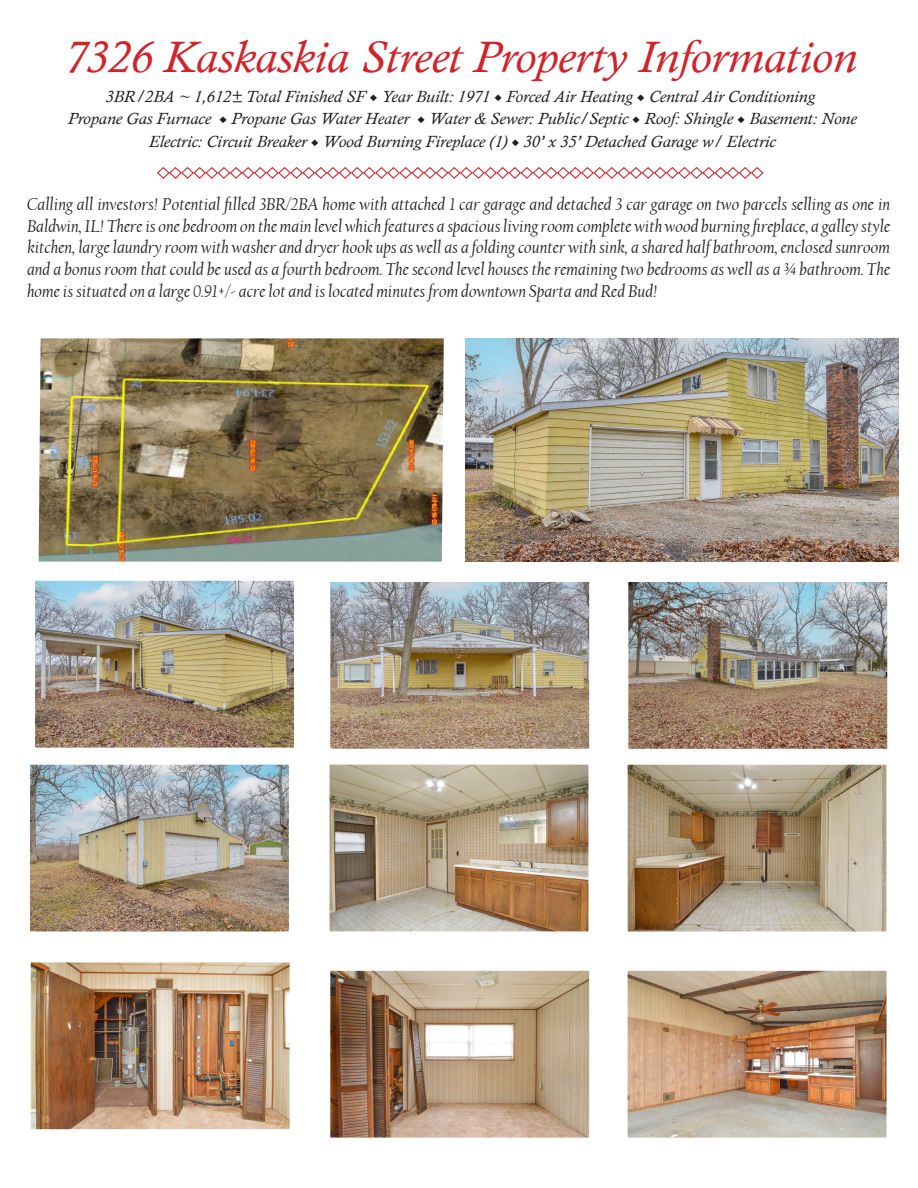
<style>
.page{position:relative;width:918px;height:1188px;background:#fff}
.page>*{position:absolute;margin:0;border:0;box-sizing:border-box;transform-origin:0 0}
.t1{font:italic 45px "Calisto";color:#d1232a;scale:1.05 1}
.t2{font:italic 18px/21.6px "Californian FB";color:#231f20;text-align:justify}
.t3{font:italic 16.5px "Calisto";color:#231f20;scale:1.05 1}
.s1{font-family:"Minion Pro";font-style:normal}
</style>
<div class="page">
<svg style="left:157px;top:167px;width:607px;height:12px"></svg>
<img style="left:31px;top:766px;width:257px;height:164px">
<div style="left:27px;top:762px;width:265px;height:172px;border:3px solid #fff"></div>
<img style="left:331px;top:766px;width:256px;height:164px">
<div style="left:327px;top:762px;width:264px;height:172px;border:3px solid #fff"></div>
<img style="left:629px;top:766px;width:257px;height:164px">
<div style="left:625px;top:762px;width:265px;height:172px;border:3px solid #fff"></div>
<img style="left:36px;top:582px;width:257px;height:165px">
<div style="left:32px;top:578px;width:265px;height:173px;border:3px solid #fff"></div>
<img style="left:331px;top:583px;width:257px;height:165px">
<div style="left:327px;top:579px;width:265px;height:173px;border:3px solid #fff"></div>
<img style="left:629px;top:583px;width:257px;height:165px">
<div style="left:625px;top:579px;width:265px;height:173px;border:3px solid #fff"></div>
<img style="left:39px;top:338px;width:405px;height:224px">
<img style="left:331px;top:972px;width:257px;height:165px">
<div style="left:327px;top:968px;width:265px;height:173px;border:3px solid #fff"></div>
<img style="left:466px;top:338px;width:432px;height:224px">
<img style="left:32px;top:963px;width:257px;height:165px">
<div style="left:28px;top:959px;width:265px;height:173px;border:3px solid #fff"></div>
<img style="left:629px;top:972px;width:257px;height:165px">
<div style="left:625px;top:968px;width:265px;height:173px;border:3px solid #fff"></div>
<p class="t1" style="left:64px;top:30px;width:757px">7326 Kaskaskia Street Property Information</p>
<p class="t3" style="left:105px;top:86px;width:677px">3BR/2BA ~ 1,612± Total Finished SF <span class="s1">◆</span> Year Built: 1971 <span class="s1">◆</span> Forced Air Heating <span class="s1">◆</span> Central Air Conditioning</p>
<p class="t3" style="left:68px;top:109px;width:753px">Propane Gas Furnace <span class="s1">◆</span> Propane Gas Water Heater <span class="s1">◆</span> Water &amp; Sewer: Public/Septic <span class="s1">◆</span> Roof: Shingle <span class="s1">◆</span> Basement: None</p>
<p class="t3" style="left:149px;top:131px;width:599px">Electric: Circuit Breaker <span class="s1">◆</span> Wood Burning Fireplace (1) <span class="s1">◆</span> 30’ x 35’ Detached Garage w/ Electric</p>
<p class="t2" style="left:27px;top:194px;width:865px">Calling all investors! Potential filled 3BR/2BA home with attached 1 car garage and detached 3 car garage on two parcels selling as one in Baldwin, IL! There is one bedroom on the main level which features a spacious living room complete with wood burning fireplace, a galley style kitchen, large laundry room with washer and dryer hook ups as well as a folding counter with sink, a shared half bathroom, enclosed sunroom and a bonus room that could be used as a fourth bedroom. The second level houses the remaining two bedrooms as well as a ¾ bathroom. The home is situated on a large 0.91+/- acre lot and is located minutes from downtown Sparta and Red Bud!</p>
</div>
